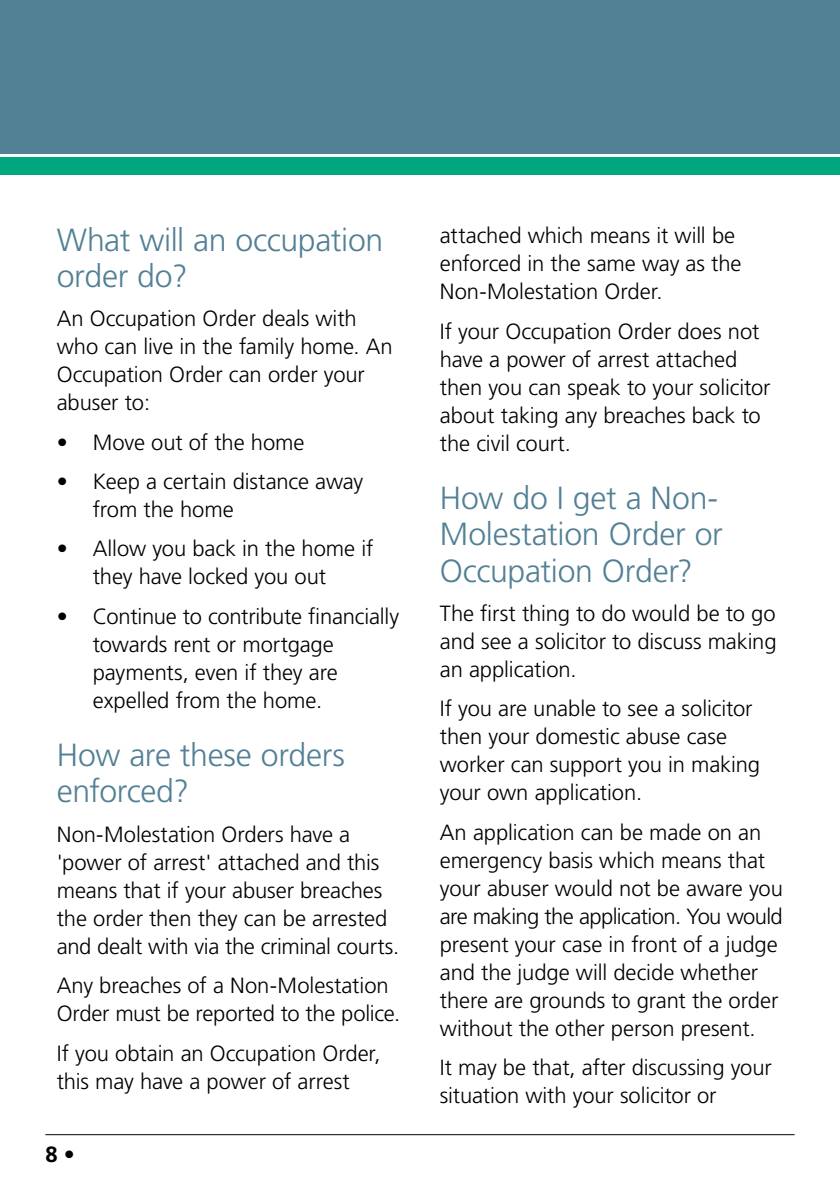
<style>
.page{position:relative;width:840px;height:1191px;background:#fff}
.page>*{position:absolute;margin:0;border:0;box-sizing:border-box;transform-origin:0 0}
.t1{font:300 32px/36px "Frutiger";letter-spacing:-.01em;color:#528095}
.t2{font:300 22px/28px "Frutiger";letter-spacing:-.005em;color:#000}
.t3{font:700 22px "Frutiger";color:#000}
.s1{font-weight:300}
</style>
<div class="page">
<div style="left:0;top:0;width:839px;height:154px;background:#528095"></div>
<div style="left:0;top:157px;width:839px;height:17px;background:#00a77e"></div>
<hr style="left:45px;top:1134px;width:749px;height:1px;background:#000">
<h1 class="t1" style="left:57px;top:222px;width:328px">What will an occupation order do?</h1>
<p class="t2" style="left:57px;top:305px;width:337px">An Occupation Order deals with who can live in the family home. An<br>Occupation Order can order your abuser to:</p>
<p class="t2" style="left:57px;top:428px;width:249px">• Move out of the home</p>
<p class="t2" style="left:93px;top:468px;width:272px;text-indent:-36px">• Keep a certain distance away from the home</p>
<p class="t2" style="left:57px;top:535px;width:318px;text-align:center">• Allow you back in the home if they have locked you out</p>
<p class="t2" style="left:93px;top:602px;width:308px;text-indent:-36px">• Continue to contribute financially towards rent or mortgage payments, even if they are expelled from the home.</p>
<h1 class="t1" style="left:57px;top:738px;width:290px">How are these orders enforced?</h1>
<p class="t2" style="left:57px;top:820px;width:344px">Non-Molestation Orders have a 'power of arrest' attached and this means that if your abuser breaches the order then they can be arrested and dealt with via the criminal courts.</p>
<p class="t2" style="left:57px;top:972px;width:345px">Any breaches of a Non-Molestation<br>Order must be reported to the police.</p>
<p class="t2" style="left:57px;top:1039px;width:325px">If you obtain an Occupation Order, this may have a power of arrest</p>
<p class="t3" style="left:45px;top:1141px;width:31px">8 <span class="s1">•</span></p>
<p class="t2" style="left:439px;top:222px;width:303px">attached which means it will be enforced in the same way as the<br>Non-Molestation Order.</p>
<p class="t2" style="left:439px;top:317px;width:332px">If your Occupation Order does not have a power of arrest attached then you can speak to your solicitor about taking any breaches back to the civil court.</p>
<h1 class="t1" style="left:439px;top:481px;width:284px">How do I get a Non-<br>Molestation Order or<br>Occupation Order?</h1>
<p class="t2" style="left:439px;top:599px;width:338px;text-align:justify">The first thing to do would be to go and see a solicitor to discuss making an application.</p>
<p class="t2" style="left:439px;top:695px;width:321px">If you are unable to see a solicitor then your domestic abuse case worker can support you in making your own application.</p>
<p class="t2" style="left:439px;top:818px;width:344px">An application can be made on an emergency basis which means that your abuser would not be aware you are making the application. You would present your case in front of a judge and the judge will decide whether there are grounds to grant the order without the other person present.</p>
<p class="t2" style="left:439px;top:1053px;width:333px">It may be that, after discussing your situation with your solicitor or</p>
</div>
